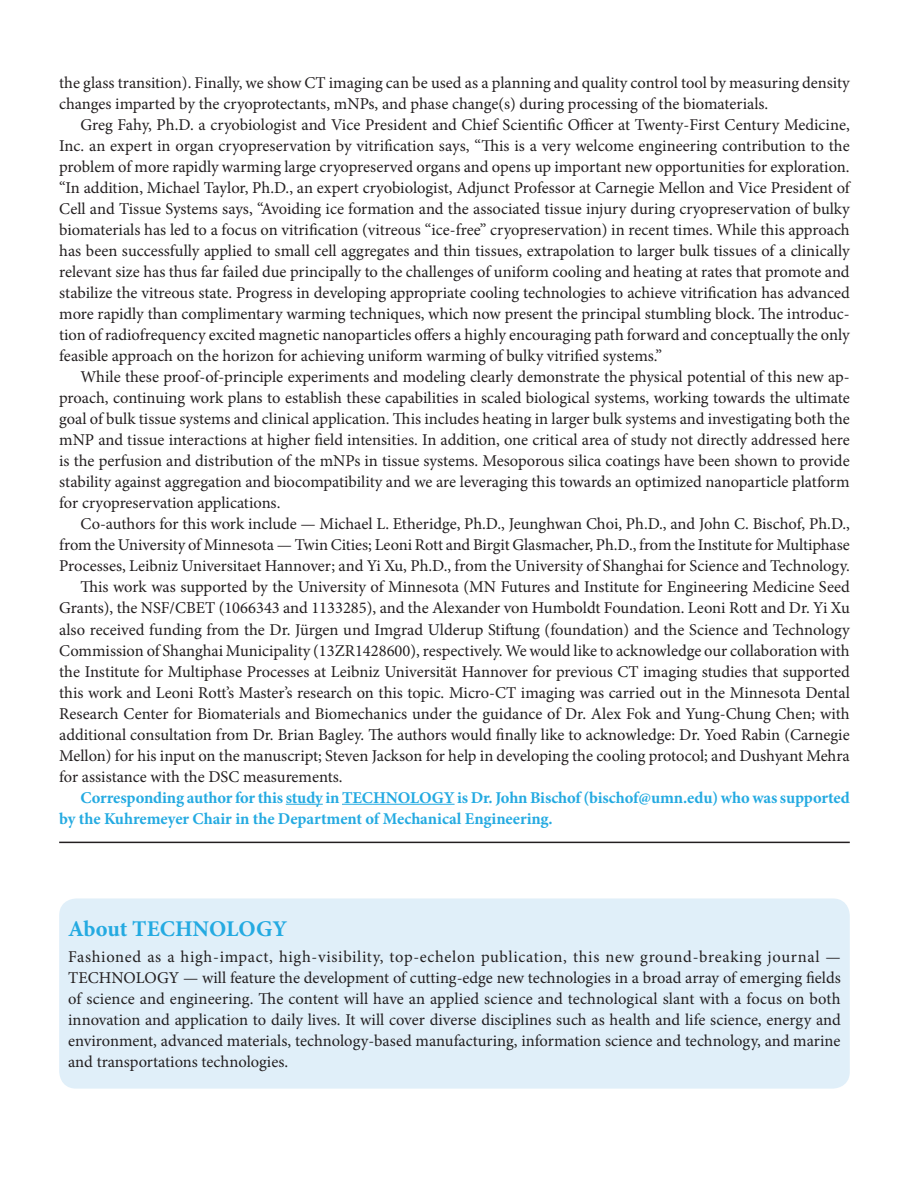
<style>
.page{position:relative;width:911px;height:1189px;background:#fff}
.page>*{position:absolute;margin:0;border:0;box-sizing:border-box;transform-origin:0 0}
.t1{font:700 22.5px "Minion Pro";color:#24aae1}
.t2{font:16.5px/21px "Minion Pro";color:#231f20;text-align:justify}
.t3{font:700 16.5px/21px "Minion Pro";letter-spacing:-.005em;color:#24aae1}
</style>
<div class="page">
<hr style="left:286px;top:803px;width:37px;height:1px;background:#24aae1">
<hr style="left:342px;top:803px;width:112px;height:1px;background:#24aae1">
<hr style="left:59px;top:841px;width:791px;height:2px;background:#231f20">
<div style="left:59px;top:898px;width:791px;height:190px;background:#e0eff9;border-radius:17px"></div>
<p class="t2" style="left:59px;top:74px;width:792px">the glass transition). Finally, we show CT imaging can be used as a planning and quality control tool by measuring density changes imparted by the cryoprotectants, mNPs, and phase change(s) during processing of the biomaterials.</p>
<p class="t2" style="left:59px;top:116px;width:792px;text-indent:21px">Greg Fahy, Ph.D. a cryobiologist and Vice President and Chief Scientific Officer at Twenty-First Century Medicine, Inc. an expert in organ cryopreservation by vitrification says, “This is a very welcome engineering contribution to the problem of more rapidly warming large cryopreserved organs and opens up important new opportunities for exploration. “In addition, Michael Taylor, Ph.D., an expert cryobiologist, Adjunct Professor at Carnegie Mellon and Vice President of Cell and Tissue Systems says, “Avoiding ice formation and the associated tissue injury during cryopreservation of bulky biomaterials has led to a focus on vitrification (vitreous “ice-free” cryopreservation) in recent times. While this approach has been successfully applied to small cell aggregates and thin tissues, extrapolation to larger bulk tissues of a clinically relevant size has thus far failed due principally to the challenges of uniform cooling and heating at rates that promote and stabilize the vitreous state. Progress in developing appropriate cooling technologies to achieve vitrification has advanced more rapidly than complimentary warming techniques, which now present the principal stumbling block. The introduc&shy;tion of radiofrequency excited magnetic nanoparticles offers a highly encouraging path forward and conceptually the only feasible approach on the horizon for achieving uniform warming of bulky vitrified systems.”</p>
<p class="t2" style="left:59px;top:368px;width:792px;text-indent:21px">While these proof-of-principle experiments and modeling clearly demonstrate the physical potential of this new ap&shy;proach, continuing work plans to establish these capabilities in scaled biological systems, working towards the ultimate goal of bulk tissue systems and clinical application. This includes heating in larger bulk systems and investigating both the mNP and tissue interactions at higher field intensities. In addition, one critical area of study not directly addressed here is the perfusion and distribution of the mNPs in tissue systems. Mesoporous silica coatings have been shown to provide stability against aggregation and biocompatibility and we are leveraging this towards an optimized nanoparticle platform for cryopreservation applications.</p>
<p class="t2" style="left:80px;top:515px;width:771px">Co-authors for this work include — Michael L. Etheridge, Ph.D., Jeunghwan Choi, Ph.D., and John C. Bischof, Ph.D.,</p>
<p class="t2" style="left:59px;top:536px;width:792px">from the University of Minnesota — Twin Cities; Leoni Rott and Birgit Glasmacher, Ph.D., from the Institute for Multiphase</p>
<p class="t2" style="left:59px;top:557px;width:792px">Processes, Leibniz Universitaet Hannover; and Yi Xu, Ph.D., from the University of Shanghai for Science and Technology.</p>
<p class="t2" style="left:80px;top:578px;width:771px">This work was supported by the University of Minnesota (MN Futures and Institute for Engineering Medicine Seed</p>
<p class="t2" style="left:59px;top:599px;width:792px">Grants), the NSF/CBET (1066343 and 1133285), and the Alexander von Humboldt Foundation. Leoni Rott and Dr. Yi Xu</p>
<p class="t2" style="left:59px;top:620px;width:792px">also received funding from the Dr. Jürgen und Imgrad Ulderup Stiftung (foundation) and the Science and Technology</p>
<p class="t2" style="left:59px;top:641px;width:792px">Commission of Shanghai Municipality (13ZR1428600), respectively. We would like to acknowledge our collaboration with</p>
<p class="t2" style="left:59px;top:662px;width:792px">the Institute for Multiphase Processes at Leibniz Universität Hannover for previous CT imaging studies that supported</p>
<p class="t2" style="left:59px;top:683px;width:792px">this work and Leoni Rott’s Master’s research on this topic. Micro-CT imaging was carried out in the Minnesota Dental</p>
<p class="t2" style="left:59px;top:704px;width:792px">Research Center for Biomaterials and Biomechanics under the guidance of Dr. Alex Fok and Yung-Chung Chen; with</p>
<p class="t2" style="left:59px;top:725px;width:792px">additional consultation from Dr. Brian Bagley. The authors would finally like to acknowledge: Dr. Yoed Rabin (Carnegie</p>
<p class="t2" style="left:59px;top:746px;width:792px">Mellon) for his input on the manuscript; Steven Jackson for help in developing the cooling protocol; and Dushyant Mehra</p>
<p class="t2" style="left:59px;top:767px;width:285px">for assistance with the DSC measurements.</p>
<p class="t3" style="left:59px;top:788px;width:792px;text-indent:21px">Corresponding author for this study in TECHNOLOGY is Dr. John Bischof (bischof@umn.edu) who was supported by the Kuhremeyer Chair in the Department of Mechanical Engineering.</p>
<h1 class="t1" style="left:68px;top:920px;width:220px">About TECHNOLOGY</h1>
<p class="t2" style="left:68px;top:947px;width:774px">Fashioned as a high-impact, high-visibility, top-echelon publication, this new ground-breaking journal — TECHNOLOGY — will feature the development of cutting-edge new technologies in a broad array of emerging fields of science and engineering. The content will have an applied science and technological slant with a focus on both innovation and application to daily lives. It will cover diverse disciplines such as health and life science, energy and environment, advanced materials, technology-based manufacturing, information science and technology, and marine and transportations technologies.</p>
</div>
